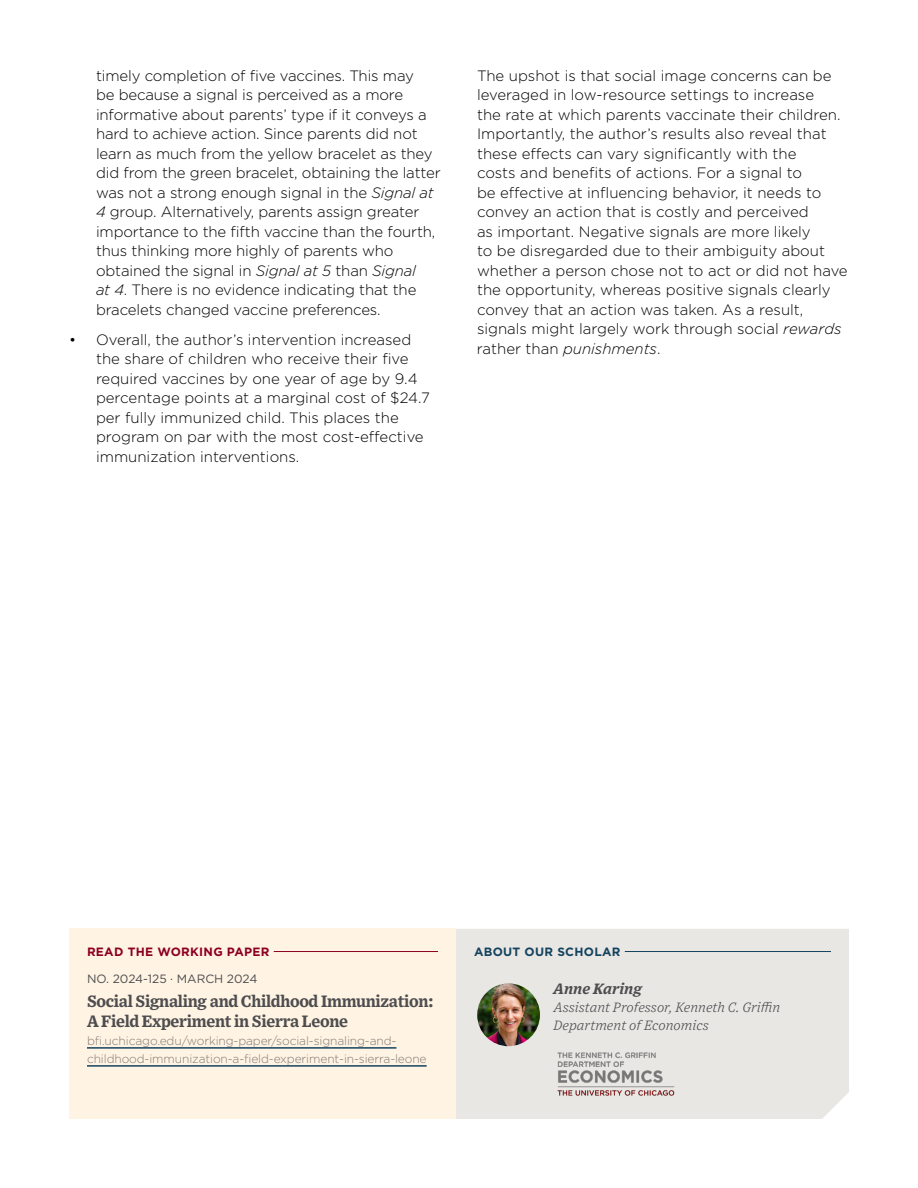
<style>
.page{position:relative;width:918px;height:1188px;background:#fff}
.page>*{position:absolute;margin:0;border:0;box-sizing:border-box;transform-origin:0 0}
.t1{font:700 16.5px/19.5px "Exchange";letter-spacing:-.02em;color:#4d4d4f}
.t2{font:300 15px/19.5px "Gotham";color:#000}
.t3{font:italic 700 15px "Exchange";color:#4d4d4f}
.t4{font:italic 300 13.5px/18px "Exchange";color:#4d4d4f}
.t5{font:300 12px/18px "Gotham";letter-spacing:-.01em;color:#817b76}
.t6{font:12px "Gotham";color:#4d4d4f}
.t7{font:700 12px "Gotham";letter-spacing:.025em;color:#8b0021}
.t8{font:700 12px "Gotham";letter-spacing:.025em;color:#14435f}
.s1{font-style:italic}
</style>
<div class="page">
<div style="left:69px;top:929px;width:387px;height:190px;background:#fff3e3"></div>
<hr style="left:87px;top:951px;width:351px;height:1px;background:#8b0021">
<div style="left:87px;top:947px;width:187px;height:11px;background:#fff3e3"></div>
<hr style="left:87px;top:1047px;width:309px;height:2px;background:#14435f">
<hr style="left:87px;top:1065px;width:340px;height:2px;background:#14435f">
<div style="left:456px;top:929px;width:393px;height:190px;background:#e9e7e4"></div>
<hr style="left:474px;top:951px;width:357px;height:1px;background:#14435f">
<div style="left:474px;top:947px;width:151px;height:11px;background:#e9e7e4"></div>
<img style="left:477px;top:983px;width:63px;height:63px;border-radius:31px">
<img style="left:556px;top:1048px;width:119px;height:50px">
<p class="t2" style="left:96px;top:66px;width:346px">timely completion of five vaccines. This may<br>be because a signal is perceived as a more informative about parents’ type if it conveys a hard to achieve action. Since parents did not learn as much from the yellow bracelet as they did from the green bracelet, obtaining the latter was not a strong enough signal in the <span class="s1">Signal at 4</span> group. Alternatively, parents assign greater importance to the fifth vaccine than the fourth, thus thinking more highly of parents who obtained the signal in <span class="s1">Signal at 5</span> than <span class="s1">Signal<br>at 4</span>. There is no evidence indicating that the bracelets changed vaccine preferences.</p>
<p class="t2" style="left:96px;top:330px;width:336px;text-indent:-27px">• Overall, the author’s intervention increased the share of children who receive their five required vaccines by one year of age by 9.4 percentage points at a marginal cost of $24.7 per fully immunized child. This places the program on par with the most cost-effective immunization interventions.</p>
<p class="t2" style="left:477px;top:66px;width:372px">The upshot is that social image concerns can be leveraged in low-resource settings to increase<br>the rate at which parents vaccinate their children.<br>Importantly, the author’s results also reveal that these effects can vary significantly with the<br>costs and benefits of actions. For a signal to<br>be effective at influencing behavior, it needs to convey an action that is costly and perceived<br>as important. Negative signals are more likely<br>to be disregarded due to their ambiguity about whether a person chose not to act or did not have the opportunity, whereas positive signals clearly convey that an action was taken. As a result, signals might largely work through social <span class="s1">rewards </span>rather than <span class="s1">punishments</span>.</p>
<p class="t7" style="left:87px;top:944px;width:184px">READ THE WORKING PAPER</p>
<p class="t6" style="left:87px;top:971px;width:172px">NO. 2024-125 · MARCH 2024</p>
<p class="t1" style="left:87px;top:991px;width:348px">Social Signaling and Childhood Immunization:<br>A Field Experiment in Sierra Leone</p>
<p class="t5" style="left:87px;top:1031px;width:341px">bfi.uchicago.edu/working-paper/social-signaling-and&shy;childhood-immunization-a-field-experiment-in-sierra-leone</p>
<p class="t8" style="left:474px;top:944px;width:148px">ABOUT OUR SCHOLAR</p>
<p class="t3" style="left:554px;top:977px;width:90px">Anne Karing</p>
<p class="t4" style="left:554px;top:997px;width:228px">Assistant Professor, Kenneth C. Griffin<br>Department of Economics</p>
</div>
